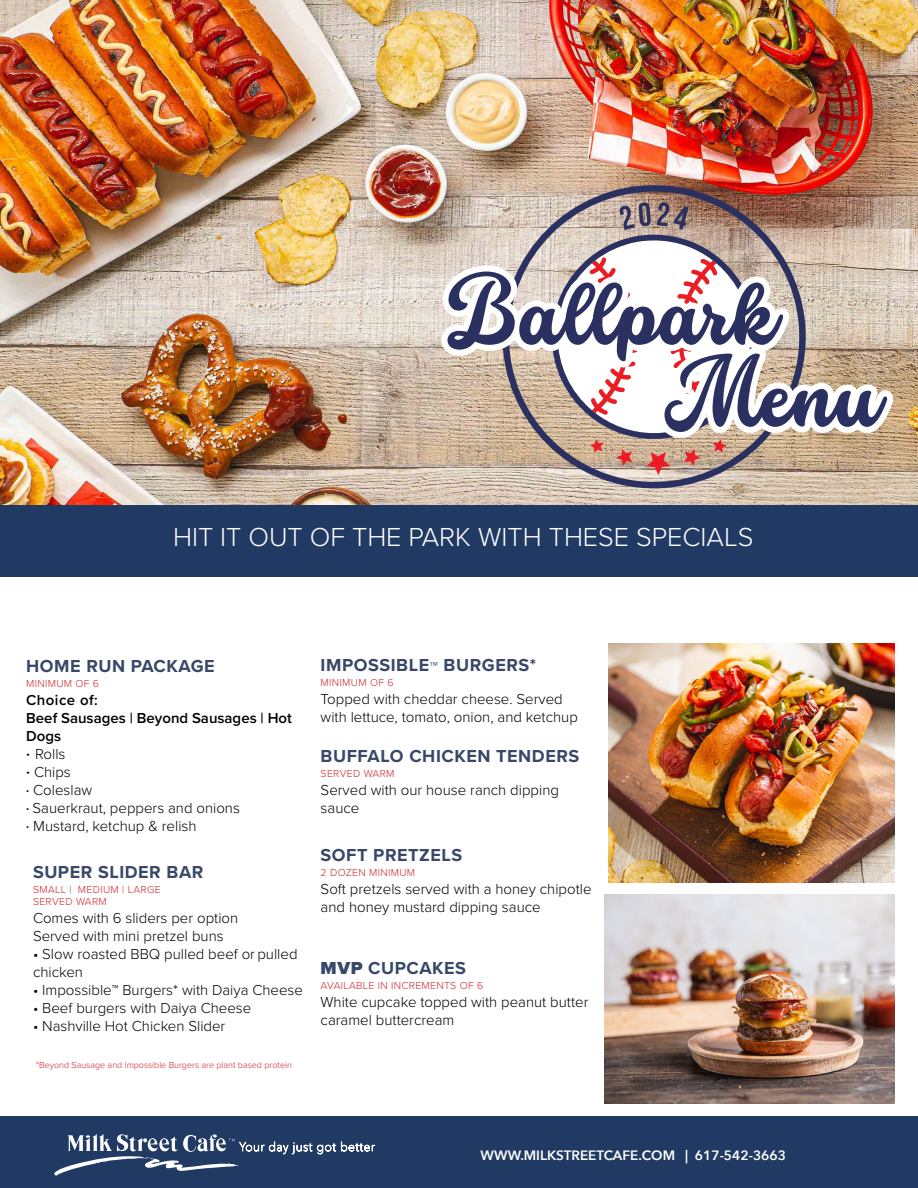
<style>
.page{position:relative;width:918px;height:1188px;background:#fff}
.page>*{position:absolute;margin:0;border:0;box-sizing:border-box;transform-origin:0 0}
.t1{font:300 27px "Proxima Nova";color:#fff}
.t2{font:700 18px "Proxima Nova";letter-spacing:.03em;color:#394869}
.t3{font:300 15px/18px "Proxima Nova";color:#000}
.t4{font:600 15px/18px "Proxima Nova";color:#000}
.t5{font:600 15px "Proxima Nova";letter-spacing:.03em;color:#000}
.t6{font:600 13.5px "Avenir Next";color:#fff}
.t7{font:300 10.5px/12px "Proxima Nova";letter-spacing:.03em;color:#d1232a}
.t8{font:300 9px "Proxima Nova";color:#d1232a}
.s1{font-family:"Avenir Next";font-weight:600}
.s2{font-family:"Myriad Pro";font-weight:400}
.s3{font-weight:900}
</style>
<div class="page">
<div style="left:0;top:1117px;width:918px;height:71px;background:#213a63"></div>
<svg style="left:54px;top:1134px;width:321px;height:42px"></svg>
<img style="left:0;top:0;width:918px;height:505px">
<div style="left:0;top:505px;width:918px;height:72px;background:#213a63"></div>
<img style="left:605px;top:895px;width:289px;height:208px">
<img style="left:609px;top:643px;width:285px;height:240px">
<img style="left:503px;top:185px;width:303px;height:303px">
<svg style="left:435px;top:259px;width:13px;height:120px;background:#e1d6cc"></svg>
<svg style="left:888px;top:277px;width:16px;height:196px;background:#cbb499"></svg>
<svg style="left:448px;top:202px;width:440px;height:273px"></svg>
<p class="t1" style="left:173px;top:517px;width:582px">HIT IT OUT OF THE PARK WITH THESE SPECIALS</p>
<p class="t2" style="left:26px;top:653px;width:190px">HOME RUN PACKAGE</p>
<p class="t7" style="left:26px;top:677px;width:74px">MINIMUM OF 6</p>
<p class="t5" style="left:26px;top:689px;width:73px">Choice of:</p>
<p class="t4" style="left:26px;top:709px;width:267px">Beef Sausages | Beyond Sausages | Hot<br>Dogs</p>
<p class="t3" style="left:26px;top:744px;width:41px"><span class="s1">·</span> Rolls</p>
<p class="t3" style="left:26px;top:762px;width:46px"><span class="s1">·</span> Chips</p>
<p class="t3" style="left:26px;top:780px;width:68px"><span class="s2">·</span> Coleslaw</p>
<p class="t3" style="left:26px;top:798px;width:215px"><span class="s2">·</span> Sauerkraut, peppers and onions</p>
<p class="t3" style="left:26px;top:816px;width:172px"><span class="s2">·</span> Mustard, ketchup &amp; relish</p>
<p class="t2" style="left:33px;top:858px;width:172px">SUPER SLIDER BAR</p>
<p class="t7" style="left:33px;top:883px;width:129px">SMALL | MEDIUM | LARGE<br>SERVED WARM</p>
<p class="t3" style="left:33px;top:908px;width:207px">Comes with 6 sliders per option</p>
<p class="t3" style="left:33px;top:926px;width:192px">Served with mini pretzel buns</p>
<p class="t3" style="left:33px;top:944px;width:266px">• Slow roasted BBQ pulled beef or pulled chicken</p>
<p class="t3" style="left:33px;top:980px;width:271px">• Impossible™ Burgers* with Daiya Cheese</p>
<p class="t3" style="left:33px;top:998px;width:220px">• Beef burgers with Daiya Cheese</p>
<p class="t3" style="left:33px;top:1016px;width:194px">• Nashville Hot Chicken Slider</p>
<p class="t8" style="left:36px;top:1058px;width:257px">*Beyond Sausage and Impossible Burgers are plant based protein</p>
<p class="t2" style="left:321px;top:652px;width:217px">IMPOSSIBLE<span class="s3">™</span> BURGERS*</p>
<p class="t7" style="left:321px;top:676px;width:74px">MINIMUM OF 6</p>
<p class="t3" style="left:321px;top:690px;width:244px">Topped with cheddar cheese. Served</p>
<p class="t3" style="left:321px;top:708px;width:259px">with lettuce, tomato, onion, and ketchup</p>
<p class="t2" style="left:321px;top:743px;width:260px">BUFFALO CHICKEN TENDERS</p>
<p class="t7" style="left:321px;top:767px;width:75px">SERVED WARM</p>
<p class="t3" style="left:321px;top:780px;width:240px">Served with our house ranch dipping</p>
<p class="t3" style="left:321px;top:798px;width:40px">sauce</p>
<p class="t2" style="left:321px;top:842px;width:143px">SOFT PRETZELS</p>
<p class="t7" style="left:321px;top:866px;width:96px">2 DOZEN MINIMUM</p>
<p class="t3" style="left:321px;top:879px;width:272px">Soft pretzels served with a honey chipotle and honey mustard dipping sauce</p>
<p class="t2" style="left:321px;top:954px;width:147px"><span class="s3">MVP</span> CUPCAKES</p>
<p class="t7" style="left:321px;top:979px;width:164px">AVAILABLE IN INCREMENTS OF 6</p>
<p class="t3" style="left:321px;top:992px;width:269px">White cupcake topped with peanut butter caramel buttercream</p>
<p class="t6" style="left:481px;top:1144px;width:307px">WWW.MILKSTREETCAFE.COM | 617-542-3663</p>
</div>
